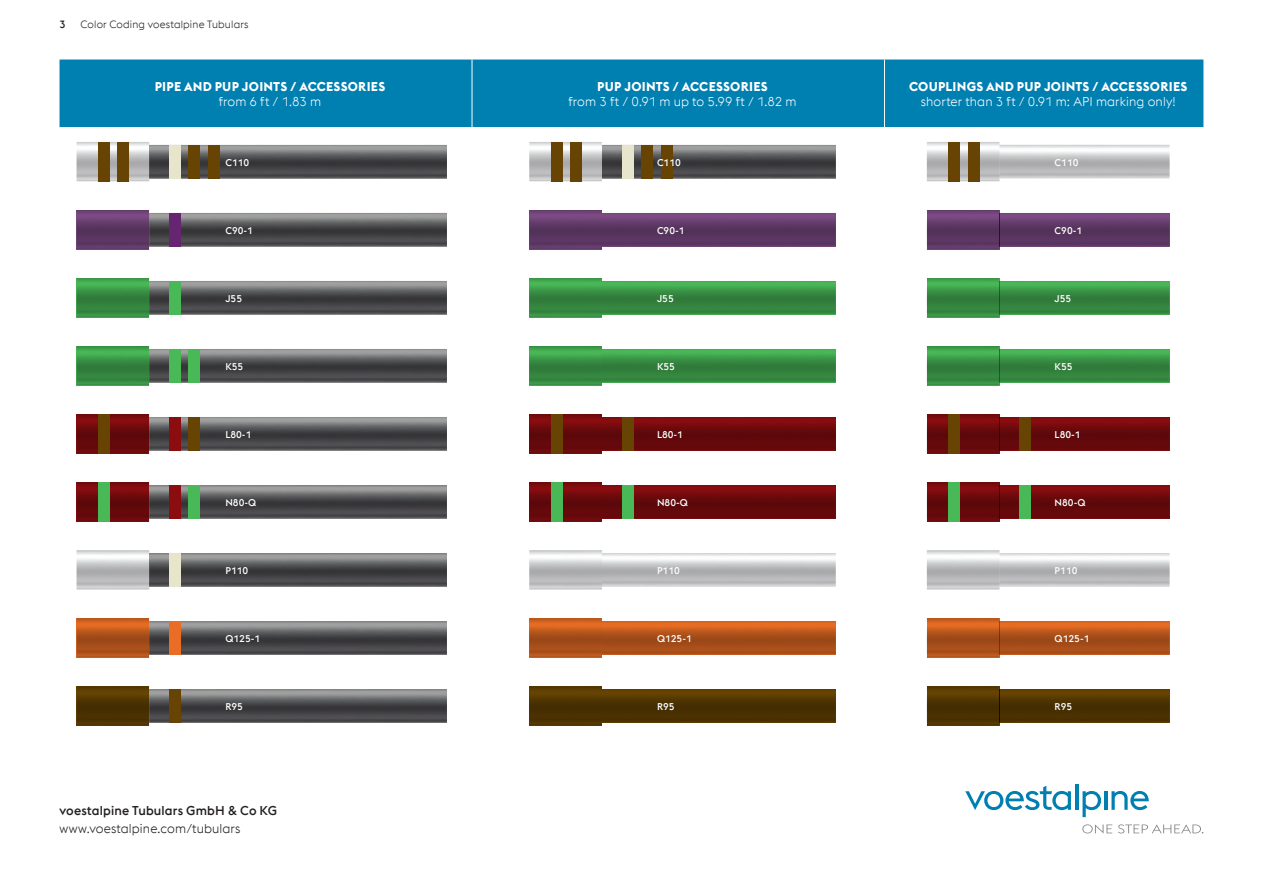
<style>
.page{position:relative;width:1263px;height:893px;background:#fff}
.page>*{position:absolute;margin:0;border:0;box-sizing:border-box;transform-origin:0 0}
.T-I__HL-links{font:300 12.75px/15.3px "voestalpine";letter-spacing:.01em;color:#fff;text-align:center}
.T-I__HL-links-2{font:700 12.75px/15.3px "voestalpine";letter-spacing:.02em;color:#fff;text-align:center}
.t1{font:500 12.75px "voestalpine";letter-spacing:.01em;color:#231f20}
.t2{font:300 12.75px "voestalpine";letter-spacing:.01em;color:#231f20}
.t3{font:300 10.5px "voestalpine";letter-spacing:.015em;color:#231f20}
.t4{font:500 10.5px "voestalpine";color:#231f20}
.Tubes-Namen-Tabelle{font:500 9.75px "voestalpine";color:#fff}
.s1{font-weight:300}
.s2{font-weight:700}
</style>
<div class="page">
<svg style="left:965px;top:786px;width:106px;height:24px"></svg>
<hr style="left:1075px;top:784px;width:3px;height:26px;background:#007fb1">
<svg style="left:1082px;top:791px;width:19px;height:26px"></svg>
<hr style="left:1104px;top:791px;width:3px;height:19px;background:#007fb1">
<svg style="left:1111px;top:791px;width:38px;height:19px"></svg>
<svg style="left:1082px;top:824px;width:30px;height:9px"></svg>
<svg style="left:1118px;top:824px;width:85px;height:9px"></svg>
<div style="left:60px;top:60px;width:1143px;height:67px;background:#007fb1"></div>
<hr style="left:472px;top:60px;width:1px;height:67px;background:#fff">
<hr style="left:884px;top:60px;width:1px;height:67px;background:#fff">
<img style="left:149px;top:145px;width:298px;height:33px">
<img style="left:77px;top:142px;width:72px;height:39px">
<div style="left:118px;top:142px;width:11px;height:39px;background:#674403"></div>
<div style="left:98px;top:142px;width:12px;height:39px;background:#674403"></div>
<div style="left:208px;top:145px;width:12px;height:33px;background:#674403"></div>
<div style="left:189px;top:145px;width:11px;height:33px;background:#674403"></div>
<div style="left:169px;top:145px;width:12px;height:33px;background:#e7e5cb"></div>
<img style="left:602px;top:145px;width:234px;height:33px">
<img style="left:529px;top:142px;width:73px;height:39px">
<div style="left:570px;top:142px;width:12px;height:39px;background:#674403"></div>
<div style="left:551px;top:142px;width:11px;height:39px;background:#674403"></div>
<div style="left:661px;top:145px;width:11px;height:33px;background:#674403"></div>
<div style="left:641px;top:145px;width:12px;height:33px;background:#674403"></div>
<div style="left:622px;top:145px;width:11px;height:33px;background:#e7e5cb"></div>
<img style="left:999px;top:145px;width:171px;height:33px">
<img style="left:927px;top:142px;width:72px;height:39px">
<div style="left:968px;top:142px;width:11px;height:39px;background:#674403"></div>
<div style="left:949px;top:142px;width:11px;height:39px;background:#674403"></div>
<img style="left:77px;top:210px;width:72px;height:39px">
<img style="left:149px;top:213px;width:298px;height:33px">
<div style="left:169px;top:213px;width:12px;height:33px;background:#662571"></div>
<img style="left:529px;top:210px;width:73px;height:39px">
<img style="left:602px;top:213px;width:234px;height:33px">
<img style="left:927px;top:210px;width:72px;height:39px">
<img style="left:999px;top:213px;width:171px;height:33px">
<img style="left:77px;top:278px;width:72px;height:39px">
<img style="left:149px;top:281px;width:298px;height:33px">
<div style="left:169px;top:281px;width:12px;height:33px;background:#49b857"></div>
<img style="left:529px;top:278px;width:73px;height:39px">
<img style="left:602px;top:281px;width:234px;height:33px">
<img style="left:927px;top:278px;width:72px;height:39px">
<img style="left:999px;top:281px;width:171px;height:33px">
<img style="left:77px;top:346px;width:72px;height:39px">
<img style="left:149px;top:349px;width:298px;height:33px">
<div style="left:189px;top:349px;width:11px;height:33px;background:#49b857"></div>
<div style="left:169px;top:349px;width:12px;height:33px;background:#49b857"></div>
<img style="left:529px;top:346px;width:73px;height:39px">
<img style="left:602px;top:349px;width:234px;height:33px">
<img style="left:927px;top:346px;width:72px;height:39px">
<img style="left:999px;top:349px;width:171px;height:33px">
<img style="left:77px;top:414px;width:72px;height:39px">
<img style="left:149px;top:417px;width:298px;height:33px">
<div style="left:189px;top:417px;width:11px;height:33px;background:#674403"></div>
<div style="left:169px;top:417px;width:12px;height:33px;background:#8b0d10"></div>
<div style="left:98px;top:414px;width:12px;height:39px;background:#674403"></div>
<img style="left:529px;top:414px;width:73px;height:39px">
<img style="left:602px;top:417px;width:234px;height:34px">
<div style="left:622px;top:417px;width:11px;height:33px;background:#674403"></div>
<div style="left:551px;top:414px;width:11px;height:39px;background:#674403"></div>
<img style="left:927px;top:414px;width:72px;height:39px">
<img style="left:999px;top:417px;width:171px;height:34px">
<div style="left:1020px;top:417px;width:11px;height:33px;background:#674403"></div>
<div style="left:949px;top:414px;width:11px;height:39px;background:#674403"></div>
<img style="left:77px;top:482px;width:72px;height:39px">
<img style="left:149px;top:485px;width:298px;height:34px">
<div style="left:189px;top:485px;width:11px;height:33px;background:#49b857"></div>
<div style="left:169px;top:485px;width:12px;height:33px;background:#8b0d10"></div>
<div style="left:98px;top:482px;width:12px;height:39px;background:#49b857"></div>
<img style="left:529px;top:482px;width:73px;height:39px">
<img style="left:602px;top:485px;width:234px;height:34px">
<div style="left:622px;top:485px;width:11px;height:33px;background:#49b857"></div>
<div style="left:551px;top:482px;width:11px;height:39px;background:#49b857"></div>
<img style="left:927px;top:482px;width:72px;height:39px">
<img style="left:999px;top:485px;width:171px;height:34px">
<div style="left:1020px;top:485px;width:11px;height:33px;background:#49b857"></div>
<div style="left:949px;top:482px;width:11px;height:39px;background:#49b857"></div>
<img style="left:149px;top:553px;width:298px;height:34px">
<div style="left:169px;top:553px;width:12px;height:33px;background:#e7e5cb"></div>
<img style="left:529px;top:550px;width:73px;height:39px">
<img style="left:999px;top:553px;width:171px;height:34px">
<svg style="left:149px;top:621px;width:298px;height:34px;background:#5c5c5e"></svg>
<img style="left:77px;top:618px;width:72px;height:39px">
<div style="left:169px;top:621px;width:12px;height:33px;background:#e96d24"></div>
<img style="left:602px;top:621px;width:234px;height:34px">
<img style="left:529px;top:618px;width:73px;height:39px">
<img style="left:999px;top:621px;width:171px;height:34px">
<img style="left:927px;top:618px;width:72px;height:39px">
<div style="left:77px;top:686px;width:72px;height:40px;background:linear-gradient(to right,#573a02,#573a02)"></div>
<img style="left:77px;top:691px;width:72px;height:30px">
<img style="left:149px;top:689px;width:298px;height:34px">
<div style="left:169px;top:689px;width:12px;height:34px;background:#674403"></div>
<img style="left:602px;top:689px;width:234px;height:34px">
<div style="left:529px;top:686px;width:73px;height:40px;background:linear-gradient(to right,#573a02,#573a02)"></div>
<img style="left:529px;top:691px;width:73px;height:30px">
<img style="left:999px;top:689px;width:171px;height:34px">
<div style="left:927px;top:686px;width:72px;height:40px;background:linear-gradient(to right,#573a02,#573a02)"></div>
<img style="left:927px;top:691px;width:72px;height:30px">
<p class="t4" style="left:60px;top:18px;width:8px">3</p>
<p class="t3" style="left:80px;top:18px;width:170px">Color Coding voestalpine Tubulars</p>
<p class="T-I__HL-links-2" style="left:155px;top:79px;width:232px">PIPE AND PUP JOINTS / ACCESSORIES <span class="s1">from 6 ft / 1.83 m</span></p>
<p class="T-I__HL-links" style="left:568px;top:79px;width:229px"><span class="s2">PUP JOINTS / ACCESSORIES<br></span>from 3 ft / 0.91 m up to 5.99 ft / 1.82 m</p>
<p class="T-I__HL-links" style="left:909px;top:79px;width:280px"><span class="s2">COUPLINGS AND PUP JOINTS / ACCESSORIES </span>shorter than 3 ft / 0.91 m: API marking only!</p>
<p class="Tubes-Namen-Tabelle" style="left:225px;top:156px;width:25px">C110</p>
<p class="Tubes-Namen-Tabelle" style="left:657px;top:156px;width:25px">C110</p>
<p class="Tubes-Namen-Tabelle" style="left:1054px;top:156px;width:25px">C110</p>
<p class="Tubes-Namen-Tabelle" style="left:225px;top:224px;width:29px">C90-1</p>
<p class="Tubes-Namen-Tabelle" style="left:657px;top:224px;width:29px">C90-1</p>
<p class="Tubes-Namen-Tabelle" style="left:1054px;top:224px;width:29px">C90-1</p>
<p class="Tubes-Namen-Tabelle" style="left:225px;top:292px;width:18px">J55</p>
<p class="Tubes-Namen-Tabelle" style="left:657px;top:292px;width:18px">J55</p>
<p class="Tubes-Namen-Tabelle" style="left:1054px;top:292px;width:18px">J55</p>
<p class="Tubes-Namen-Tabelle" style="left:225px;top:360px;width:19px">K55</p>
<p class="Tubes-Namen-Tabelle" style="left:657px;top:360px;width:19px">K55</p>
<p class="Tubes-Namen-Tabelle" style="left:1054px;top:360px;width:19px">K55</p>
<p class="Tubes-Namen-Tabelle" style="left:225px;top:428px;width:28px">L80-1</p>
<p class="Tubes-Namen-Tabelle" style="left:657px;top:428px;width:28px">L80-1</p>
<p class="Tubes-Namen-Tabelle" style="left:1054px;top:428px;width:28px">L80-1</p>
<p class="Tubes-Namen-Tabelle" style="left:225px;top:496px;width:32px">N80-Q</p>
<p class="Tubes-Namen-Tabelle" style="left:657px;top:496px;width:32px">N80-Q</p>
<p class="Tubes-Namen-Tabelle" style="left:1054px;top:496px;width:32px">N80-Q</p>
<p class="Tubes-Namen-Tabelle" style="left:225px;top:564px;width:24px">P110</p>
<p class="Tubes-Namen-Tabelle" style="left:657px;top:564px;width:24px">P110</p>
<p class="Tubes-Namen-Tabelle" style="left:1054px;top:564px;width:24px">P110</p>
<p class="Tubes-Namen-Tabelle" style="left:225px;top:632px;width:36px">Q125-1</p>
<p class="Tubes-Namen-Tabelle" style="left:657px;top:632px;width:36px">Q125-1</p>
<p class="Tubes-Namen-Tabelle" style="left:1054px;top:632px;width:36px">Q125-1</p>
<p class="Tubes-Namen-Tabelle" style="left:225px;top:700px;width:19px">R95</p>
<p class="Tubes-Namen-Tabelle" style="left:657px;top:700px;width:19px">R95</p>
<p class="Tubes-Namen-Tabelle" style="left:1054px;top:700px;width:19px">R95</p>
<p class="t1" style="left:60px;top:803px;width:219px">voestalpine Tubulars GmbH &amp; Co KG</p>
<p class="t2" style="left:60px;top:822px;width:182px">www.voestalpine.com/tubulars</p>
</div>
